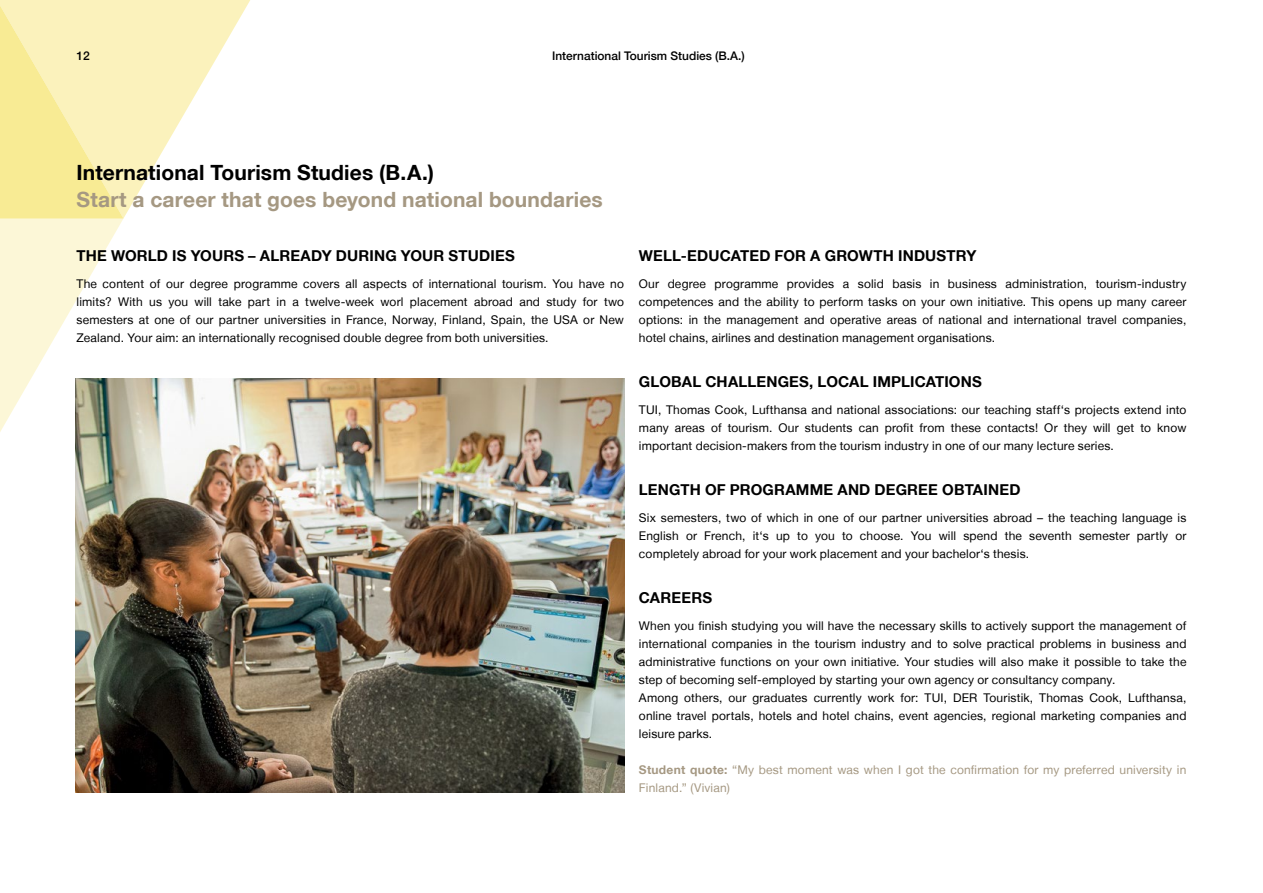
<style>
.page{position:relative;width:1263px;height:893px;background:#fff}
.page>*{position:absolute;margin:0;border:0;box-sizing:border-box;transform-origin:0 0}
.t1{font:700 21px "Helvetica Neue LT";letter-spacing:.005em;color:#a59882}
.t2{font:700 21px "Helvetica Neue LT";letter-spacing:.005em;color:#000}
.t3{font:700 15px "Helvetica Neue LT";letter-spacing:.01em;color:#000}
.t4{font:12px/18px "Helvetica Neue LT";letter-spacing:.015em;color:#000;text-align:justify}
.t5{font:12px/18px "Helvetica Neue LT";letter-spacing:.015em;color:#a59882}
.t6{font:500 12px "Helvetica Neue LT";color:#000}
.t7{font:500 11.85px "Helvetica Neue LT";color:#000}
.s1{font-weight:700}
</style>
<div class="page">
<svg style="left:0;top:219px;width:123px;height:229px"></svg>
<svg style="left:0;top:0;width:250px;height:219px;fill:#fbf2bc"></svg>
<img style="left:76px;top:378px;width:548px;height:414px">
<p class="t6" style="left:77px;top:48px;width:15px">12</p>
<p class="t7" style="left:552px;top:48px;width:194px">International Tourism Studies (B.A.)</p>
<h1 class="t2" style="left:77px;top:160px;width:359px">International Tourism Studies (B.A.)</h1>
<h1 class="t1" style="left:77px;top:187px;width:528px">Start a career that goes beyond national boundaries</h1>
<p class="t3" style="left:77px;top:246px;width:440px">THE WORLD IS YOURS – ALREADY DURING YOUR STUDIES</p>
<p class="t4" style="left:77px;top:275px;width:549px">The content of our degree programme covers all aspects of international tourism. You have no limits? With us you will take part in a twelve-week worl placement abroad and study for two semesters at one of our partner universities in France, Norway, Finland, Spain, the USA or New Zealand. Your aim: an internationally recognised double degree from both universities.</p>
<p class="t3" style="left:639px;top:246px;width:339px">WELL-EDUCATED FOR A GROWTH INDUSTRY</p>
<p class="t4" style="left:639px;top:275px;width:549px">Our degree programme provides a solid basis in business administration, tourism-industry competences and the ability to perform tasks on your own initiative. This opens up many career options: in the management and operative areas of national and international travel companies, hotel chains, airlines and destination management organisations.</p>
<p class="t3" style="left:639px;top:372px;width:344px">GLOBAL CHALLENGES, LOCAL IMPLICATIONS</p>
<p class="t4" style="left:639px;top:401px;width:549px">TUI, Thomas Cook, Lufthansa and national associations: our teaching staff‘s projects extend into many areas of tourism. Our students can profit from these contacts! Or they will get to know important decision-makers from the tourism industry in one of our many lecture series.</p>
<p class="t3" style="left:639px;top:480px;width:383px">LENGTH OF PROGRAMME AND DEGREE OBTAINED</p>
<p class="t4" style="left:639px;top:509px;width:549px">Six semesters, two of which in one of our partner universities abroad – the teaching language is English or French, it‘s up to you to choose. You will spend the seventh semester partly or completely abroad for your work placement and your bachelor‘s thesis.</p>
<p class="t3" style="left:639px;top:588px;width:75px">CAREERS</p>
<p class="t4" style="left:639px;top:617px;width:549px;text-align:left">When you finish studying you will have the necessary skills to actively support the management of international companies in the tourism industry and to solve practical problems in business and administrative functions on your own initiative. Your studies will also make it possible to take the step of becoming self-employed by starting your own agency or consultancy company.<br>Among others, our graduates currently work for: TUI, DER Touristik, Thomas Cook, Lufthansa, online travel portals, hotels and hotel chains, event agencies, regional marketing companies and leisure parks.</p>
<p class="t5" style="left:639px;top:761px;width:549px"><span class="s1">Student quote:</span> “My best moment was when I got the confirmation for my preferred university in<br>Finland.” (Vivian)</p>
</div>
